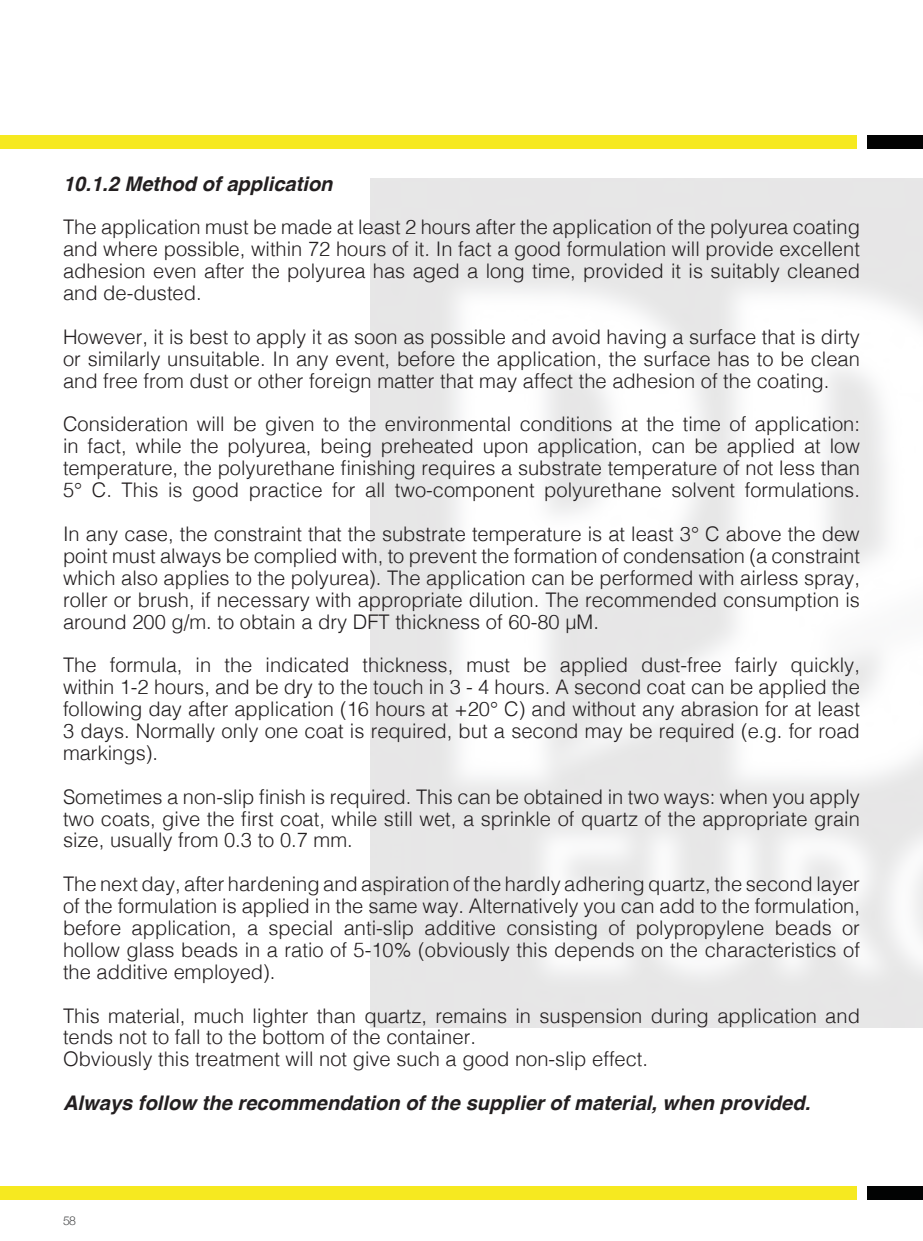
<style>
.page{position:relative;width:923px;height:1241px;background:#fff}
.page>*{position:absolute;margin:0;border:0;box-sizing:border-box;transform-origin:0 0}
.t1{font:300 20.12px/21.9px "Helvetica";color:#231f20;text-align:justify}
.t2{font:italic 700 20.12px "Helvetica";color:#231f20}
.t3{font:300 12.25px "Helvetica Neue";color:#4b4c4d}
</style>
<div class="page">
<div style="left:0;top:1185px;width:857px;height:14px;background:#f6e920"></div>
<div style="left:867px;top:1185px;width:56px;height:14px;background:#020303"></div>
<div style="left:0;top:135px;width:857px;height:14px;background:#f6e920"></div>
<div style="left:867px;top:135px;width:56px;height:14px;background:#020303"></div>
<p class="t2" style="left:63px;top:167px;width:271px">10.1.2 Method of application</p>
<p class="t1" style="left:63px;top:215px;width:798px">The application must be made at least 2 hours after the application of the polyurea coating and where possible, within 72 hours of it. In fact a good formulation will provide excellent adhesion even after the polyurea has aged a long time, provided it is suitably cleaned and de-dusted.</p>
<p class="t1" style="left:63px;top:324px;width:798px">However, it is best to apply it as soon as possible and avoid having a surface that is dirty or similarly unsuitable. In any event, before the application, the surface has to be clean and free from dust or other foreign matter that may affect the adhesion of the coating.</p>
<p class="t1" style="left:63px;top:412px;width:798px">Consideration will be given to the environmental conditions at the time of application: in fact, while the polyurea, being preheated upon application, can be applied at low temperature, the polyurethane finishing requires a substrate temperature of not less than 5° C. This is good practice for all two-component polyurethane solvent formulations.</p>
<p class="t1" style="left:63px;top:521px;width:798px">In any case, the constraint that the substrate temperature is at least 3° C above the dew point must always be complied with, to prevent the formation of condensation (a constraint which also applies to the polyurea). The application can be performed with airless spray, roller or brush, if necessary with appropriate dilution. The recommended consumption is around 200 g/m. to obtain a dry DFT thickness of 60-80 μM.</p>
<p class="t1" style="left:63px;top:652px;width:798px">The formula, in the indicated thickness, must be applied dust-free fairly quickly, within 1-2 hours, and be dry to the touch in 3 - 4 hours. A second coat can be applied the following day after application (16 hours at +20° C) and without any abrasion for at least 3 days. Normally only one coat is required, but a second may be required (e.g. for road markings).</p>
<p class="t1" style="left:63px;top:784px;width:798px">Sometimes a non-slip finish is required. This can be obtained in two ways: when you apply two coats, give the first coat, while still wet, a sprinkle of quartz of the appropriate grain size, usually from 0.3 to 0.7 mm.</p>
<p class="t1" style="left:63px;top:871px;width:798px">The next day, after hardening and aspiration of the hardly adhering quartz, the second layer of the formulation is applied in the same way. Alternatively you can add to the formulation, before application, a special anti-slip additive consisting of polypropylene beads or hollow glass beads in a ratio of 5-10% (obviously this depends on the characteristics of the additive employed).</p>
<p class="t1" style="left:63px;top:1002px;width:798px;text-align:left">This material, much lighter than quartz, remains in suspension during application and tends not to fall to the bottom of the container.<br>Obviously this treatment will not give such a good non-slip effect.</p>
<p class="t2" style="left:63px;top:1086px;width:749px">Always follow the recommendation of the supplier of material, when provided.</p>
<p class="t3" style="left:63px;top:1209px;width:15px">58</p>
</div>
